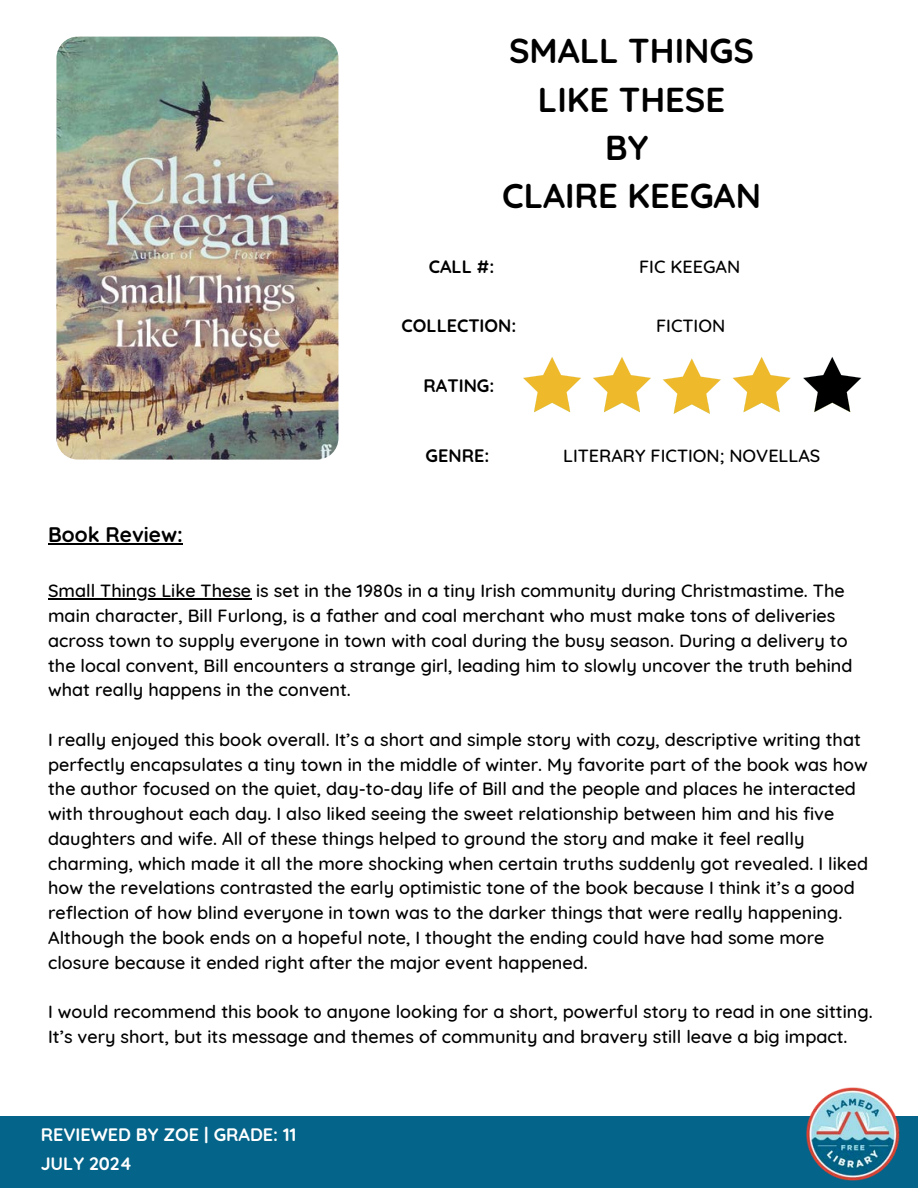
<style>
.page{position:relative;width:918px;height:1188px;background:#fff}
.page>*{position:absolute;margin:0;border:0;box-sizing:border-box;transform-origin:0 0}
.t1{font:700 34.5px/48.3px "Quicksand";color:#000;text-align:center}
.t2{font:700 21px "Quicksand";color:#000}
.t3{font:500 18px/24.8px "Quicksand";color:#000}
.t4{font:700 18px "Quicksand";color:#000}
.t5{font:700 18px "Quicksand";color:#fff}
</style>
<div class="page">
<div style="left:0;top:1117px;width:918px;height:71px;background:#046489"></div>
<img style="left:806px;top:1087px;width:94px;height:94px">
<img style="left:56px;top:37px;width:282px;height:423px;border-radius:21px">
<img style="left:523px;top:357px;width:58px;height:55px">
<img style="left:593px;top:357px;width:58px;height:55px">
<img style="left:663px;top:358px;width:58px;height:56px">
<img style="left:732px;top:357px;width:59px;height:55px">
<img style="left:803px;top:357px;width:59px;height:55px">
<hr style="left:48px;top:543px;width:135px;height:2px;background:#000">
<hr style="left:48px;top:599px;width:203px;height:1px;background:#000">
<h3 class="t1" style="left:502px;top:26px;width:260px">SMALL THINGS<br>LIKE THESE<br>BY<br>CLAIRE KEEGAN</h3>
<h3 class="t4" style="left:429px;top:255px;width:67px">CALL #:</h3>
<h3 class="t3" style="left:639px;top:254px;width:103px">FIC KEEGAN</h3>
<h3 class="t4" style="left:402px;top:314px;width:116px">COLLECTION:</h3>
<h2 class="t3" style="left:656px;top:313px;width:71px">FICTION</h2>
<h3 class="t4" style="left:424px;top:374px;width:72px">RATING:</h3>
<p class="t2" style="left:48px;top:521px;width:136px">Book Review:</p>
<h3 class="t4" style="left:426px;top:444px;width:65px">GENRE:</h3>
<h3 class="t3" style="left:563px;top:443px;width:259px">LITERARY FICTION; NOVELLAS</h3>
<p class="t3" style="left:48px;top:578px;width:806px">Small Things Like These is set in the 1980s in a tiny Irish community during Christmastime. The main character, Bill Furlong, is a father and coal merchant who must make tons of deliveries across town to supply everyone in town with coal during the busy season. During a delivery to the local convent, Bill encounters a strange girl, leading him to slowly uncover the truth behind what really happens in the convent.</p>
<p class="t3" style="left:48px;top:727px;width:821px">I really enjoyed this book overall. It’s a short and simple story with cozy, descriptive writing that perfectly encapsulates a tiny town in the middle of winter. My favorite part of the book was how the author focused on the quiet, day-to-day life of Bill and the people and places he interacted with throughout each day. I also liked seeing the sweet relationship between him and his five daughters and wife. All of these things helped to ground the story and make it feel really charming, which made it all the more shocking when certain truths suddenly got revealed. I liked how the revelations contrasted the early optimistic tone of the book because I think it’s a good reflection of how blind everyone in town was to the darker things that were really happening.<br>Although the book ends on a hopeful note, I thought the ending could have had some more closure because it ended right after the major event happened.</p>
<p class="t3" style="left:48px;top:999px;width:826px">I would recommend this book to anyone looking for a short, powerful story to read in one sitting.<br>It’s very short, but its message and themes of community and bravery still leave a big impact.</p>
<h3 class="t5" style="left:41px;top:1123px;width:257px">REVIEWED BY ZOE | GRADE: 11</h3>
<h3 class="t5" style="left:41px;top:1152px;width:93px">JULY 2024</h3>
</div>
